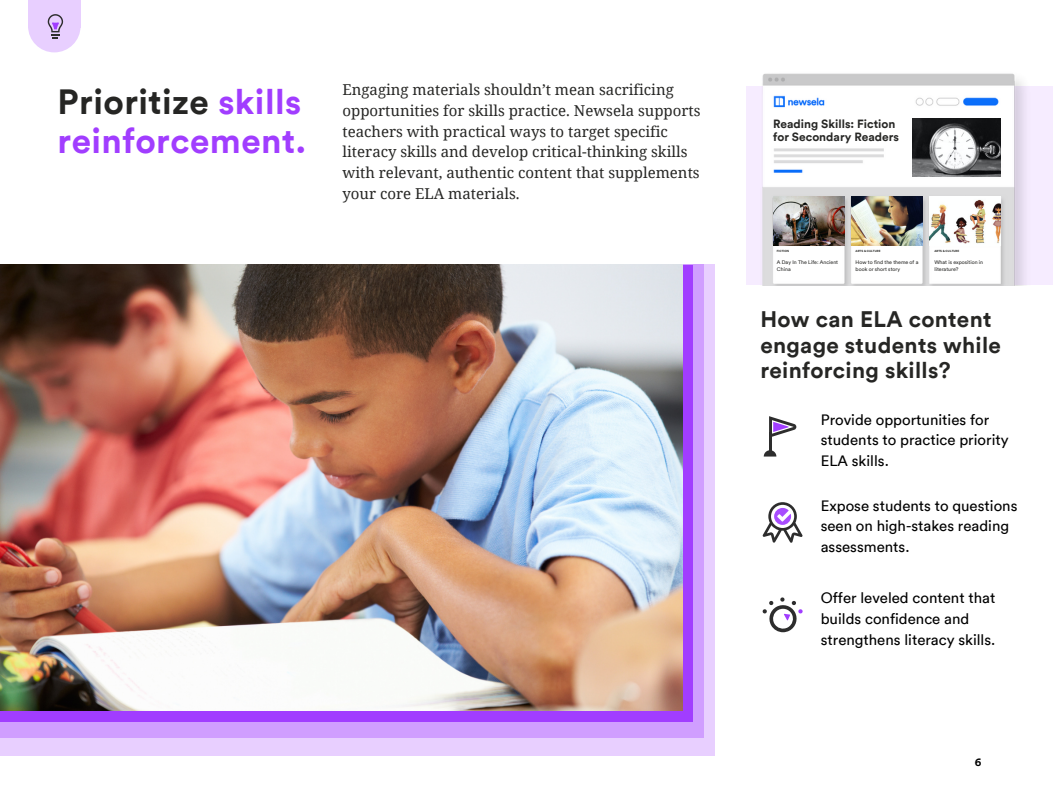
<style>
.page{position:relative;width:1053px;height:810px;background:#fff}
.page>*{position:absolute;margin:0;border:0;box-sizing:border-box;transform-origin:0 0}
.t1{font:700 35px/39.4px "Circular";letter-spacing:.015em;color:#a13dff}
.t2{font:700 22.5px/25.2px "Circular";letter-spacing:.015em;color:#262624}
.t3{font:15px/20.6px "Noto Serif";color:#262624}
.t4{font:15px/20.6px "Circular";color:#000}
.t5{font:700 11.88px/13.6px "Circular";color:#262624}
.t6{font:700 11.25px "Circular";color:#000}
.t7{font:5.25px/7.2px "Circular";color:#262624}
.t8{font:700 3px "Circular";color:#262624}
.s1{color:#262624}
</style>
<div class="page">
<div style="left:0;top:264px;width:714px;height:492px;background:#e8cfff"></div>
<div style="left:0;top:264px;width:704px;height:474px;background:#d09eff"></div>
<div style="left:0;top:266px;width:692px;height:456px;background:#a13dff"></div>
<img style="left:0;top:264px;width:682px;height:447px">
<div style="left:28px;top:0;width:53px;height:28px;background:#e8cfff"></div>
<div style="left:28px;top:0;width:53px;height:52px;background:#e8cfff;border-radius:50%"></div>
<svg style="left:48px;top:14px;width:15px;height:25px"></svg>
<img style="left:714px;top:73px;width:338px;height:213px">
<img style="left:773px;top:197px;width:71px;height:49px">
<img style="left:851px;top:197px;width:71px;height:49px">
<img style="left:929px;top:197px;width:71px;height:49px">
<img style="left:912px;top:119px;width:88px;height:57px">
<svg style="left:762px;top:597px;width:40px;height:35px"></svg>
<svg style="left:769px;top:416px;width:28px;height:21px"></svg>
<hr style="left:769px;top:432px;width:3px;height:24px;background:#2d2d2d">
<svg style="left:763px;top:450px;width:13px;height:7px"></svg>
<svg style="left:762px;top:502px;width:40px;height:41px"></svg>
<h1 class="t1" style="left:58px;top:81px;width:250px"><span class="s1">Prioritize</span> skills reinforcement.</h1>
<p class="t3" style="left:342px;top:79px;width:359px">Engaging materials shouldn’t mean sacrificing opportunities for skills practice. Newsela supports teachers with practical ways to target specific literacy skills and develop critical-thinking skills with relevant, authentic content that supplements your core ELA materials.</p>
<p class="t5" style="left:773px;top:117px;width:127px">Reading Skills: Fiction for Secondary Readers</p>
<p class="t8" style="left:776px;top:249px;width:14px">FICTION</p>
<p class="t8" style="left:855px;top:249px;width:26px">ARTS &amp; CULTURE</p>
<p class="t8" style="left:934px;top:249px;width:26px">ARTS &amp; CULTURE</p>
<p class="t7" style="left:776px;top:258px;width:63px">A Day In The Life: Ancient<br>China</p>
<p class="t7" style="left:855px;top:258px;width:64px">How to find the theme of a book or short story</p>
<p class="t7" style="left:934px;top:258px;width:50px">What is exposition in literature?</p>
<h2 class="t2" style="left:760px;top:306px;width:242px">How can ELA content engage students while reinforcing skills?</h2>
<p class="t4" style="left:820px;top:409px;width:189px">Provide opportunities for students to practice priority<br>ELA skills.</p>
<p class="t4" style="left:820px;top:495px;width:198px">Expose students to questions seen on high-stakes reading assessments.</p>
<p class="t4" style="left:820px;top:588px;width:176px">Offer leveled content that builds confidence and strengthens literacy skills.</p>
<p class="t6" style="left:974px;top:754px;width:8px">6</p>
</div>
